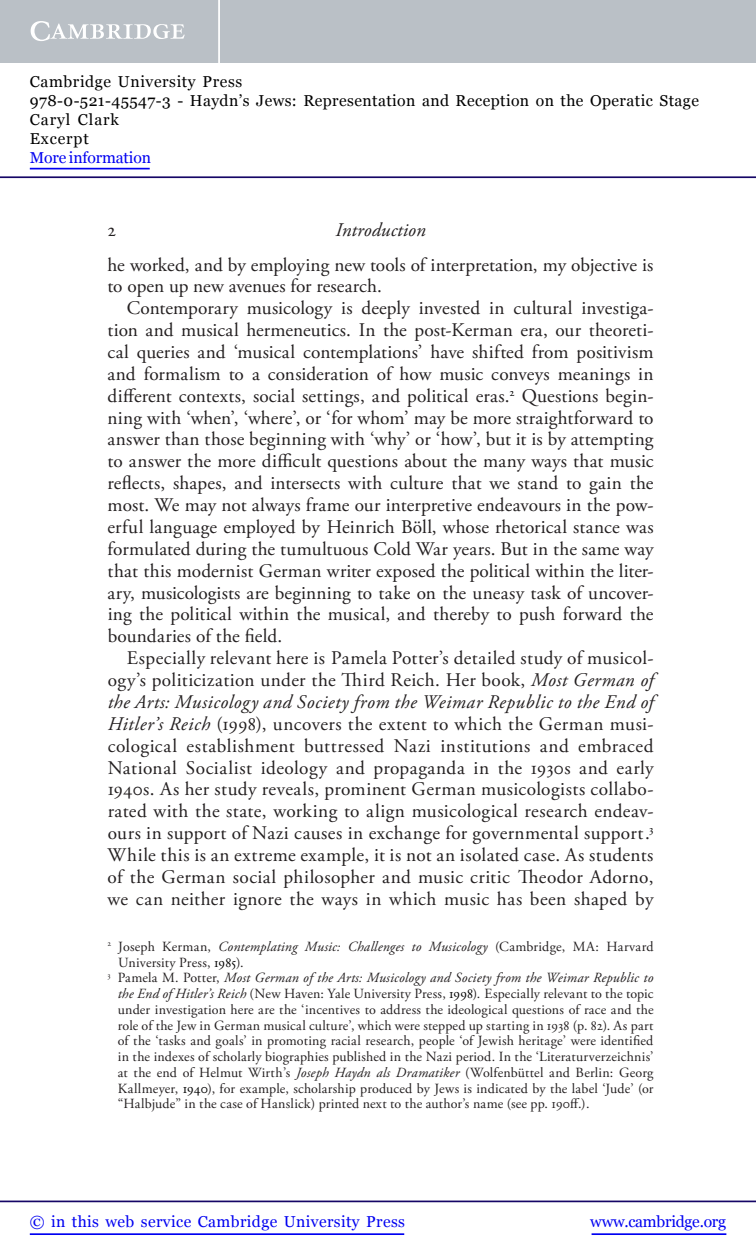
<style>
.page{position:relative;width:756px;height:1260px;background:#fff}
.page>*{position:absolute;margin:0;border:0;box-sizing:border-box;transform-origin:0 0}
.t1{font:19.25px/21.9px "Adobe Garamond Pro";letter-spacing:.015em;color:#231f20;text-align:justify}
.t2{font:italic 19.25px "Adobe Garamond Pro";letter-spacing:.005em;color:#231f20}
.t3{font:15.75px/18.9px "Georgia";letter-spacing:.025em;color:#000}
.t4{font:15.75px "Georgia";letter-spacing:.025em;color:#0000f1}
.t5{font:15.75px "Georgia";letter-spacing:-.015em;color:#0000f1}
.t6{font:15.75px "Georgia";letter-spacing:-.01em;color:#0000f1}
.t7{font:14px "Adobe Garamond Pro";letter-spacing:.01em;color:#231f20}
.t8{font:italic 14px "Adobe Garamond Pro";letter-spacing:.015em;color:#231f20}
.s1{font-style:italic}
.s2{font-style:normal}
.s3{color:#000}
</style>
<div class="page">
<div style="left:0;top:0;width:756px;height:63px;background:#bac0c6"></div>
<svg style="left:31px;top:21px;width:154px;height:20px"></svg>
<hr style="left:218px;top:0;width:2px;height:63px;background:#fff">
<hr style="left:0;top:176px;width:756px;height:2px;background:#150666">
<hr style="left:0;top:1201px;width:756px;height:1px;background:#150666">
<hr style="left:592px;top:1233px;width:134px;height:2px;background:#0000f1">
<hr style="left:30px;top:1233px;width:374px;height:2px;background:#0000f1">
<hr style="left:30px;top:168px;width:120px;height:1px;background:#0000f1">
<p class="t3" style="left:30px;top:72px;width:671px">Cambridge University Press<br>978-0-521-45547-3 - Haydn’s Jews: Representation and Reception on the Operatic Stage Caryl Clark<br>Excerpt</p>
<p class="t6" style="left:30px;top:148px;width:123px">More information</p>
<p class="t1" style="left:108px;top:220px;width:10px">2</p>
<p class="t2" style="left:335px;top:222px;width:92px">Introduction</p>
<p class="t1" style="left:108px;top:255px;width:547px">he worked, and by employing new tools of interpretation, my objective is to open up new avenues for research.</p>
<p class="t1" style="left:108px;top:299px;width:548px;text-indent:19px">Contemporary musicology is deeply invested in cultural investiga&shy;tion and musical hermeneutics. In the post-Kerman era, our theoreti&shy;cal queries and ‘musical contemplations’ have shifted from positivism and formalism to a consideration of how music conveys meanings in different contexts, social settings, and political eras.<sup>2</sup> Questions begin&shy;ning with ‘when’, ‘where’, or ‘for whom’ may be more straightforward to answer than those beginning with ‘why’ or ‘how’, but it is by attempting to answer the more difficult questions about the many ways that music reflects, shapes, and intersects with culture that we stand to gain the most. We may not always frame our interpretive endeavours in the pow&shy;erful language employed by Heinrich Böll, whose rhetorical stance was formulated during the tumultuous Cold War years. But in the same way that this modernist German writer exposed the political within the liter&shy;ary, musicologists are beginning to take on the uneasy task of uncover&shy;ing the political within the musical, and thereby to push forward the boundaries of the field.</p>
<p class="t1" style="left:108px;top:649px;width:548px;text-indent:19px">Especially relevant here is Pamela Potter’s detailed study of musicol&shy;ogy’s politicization under the Third Reich. Her book, <span class="s1">Most German of the Arts: Musicology and Society from the Weimar Republic to the End of Hitler’s Reich</span> (1998), uncovers the extent to which the German musi&shy;cological establishment buttressed Nazi institutions and embraced National Socialist ideology and propaganda in the 1930s and early 1940s. As her study reveals, prominent German musicologists collabo&shy;rated with the state, working to align musicological research endeav&shy;ours in support of Nazi causes in exchange for governmental support.<sup>3<br></sup>While this is an extreme example, it is not an isolated case. As students of the German social philosopher and music critic Theodor Adorno, we can neither ignore the ways in which music has been shaped by</p>
<p class="t8" style="left:108px;top:941px;width:547px"><sup>2</sup> <span class="s2">Joseph Kerman,</span> Contemplating Music: Challenges to Musicology <span class="s2">(Cambridge, MA: Harvard</span></p>
<p class="t7" style="left:118px;top:956px;width:127px">University Press, <span class="s3">1985</span>).</p>
<p class="t8" style="left:108px;top:972px;width:547px"><sup>3</sup> <span class="s2">Pamela M. Potter,</span> Most German of the Arts: Musicology and Society from the Weimar Republic to</p>
<p class="t7" style="left:118px;top:988px;width:537px"><span class="s1">the End of Hitler’s Reich</span> (New Haven: Yale University Press, <span class="s3">1998</span>). Especially relevant to the topic</p>
<p class="t7" style="left:118px;top:1004px;width:537px">under investigation here are the ‘incentives to address the ideological questions of race and the</p>
<p class="t7" style="left:118px;top:1019px;width:537px">role of the Jew in German musical culture’, which were stepped up starting in 1938 (p. 82). As part</p>
<p class="t7" style="left:118px;top:1035px;width:537px">of the ‘tasks and goals’ in promoting racial research, people ‘of Jewish heritage’ were identified</p>
<p class="t7" style="left:118px;top:1051px;width:537px">in the indexes of scholarly biographies published in the Nazi period. In the ‘Literaturverzeichnis’</p>
<p class="t7" style="left:118px;top:1067px;width:537px">at the end of Helmut Wirth’s <span class="s1">Joseph Haydn als Dramatiker</span> (Wolfenbüttel and Berlin: Georg</p>
<p class="t7" style="left:118px;top:1082px;width:537px">Kallmeyer, <span class="s3">1940</span>), for example, scholarship produced by Jews is indicated by the label ‘Jude’ (or</p>
<p class="t7" style="left:118px;top:1098px;width:473px">“Halbjude” in the case of Hanslick) printed next to the author’s name (see pp. 190ff.).</p>
<p class="t4" style="left:30px;top:1213px;width:377px">© in this web service Cambridge University Press</p>
<p class="t5" style="left:590px;top:1213px;width:137px">www.cambridge.org</p>
</div>
